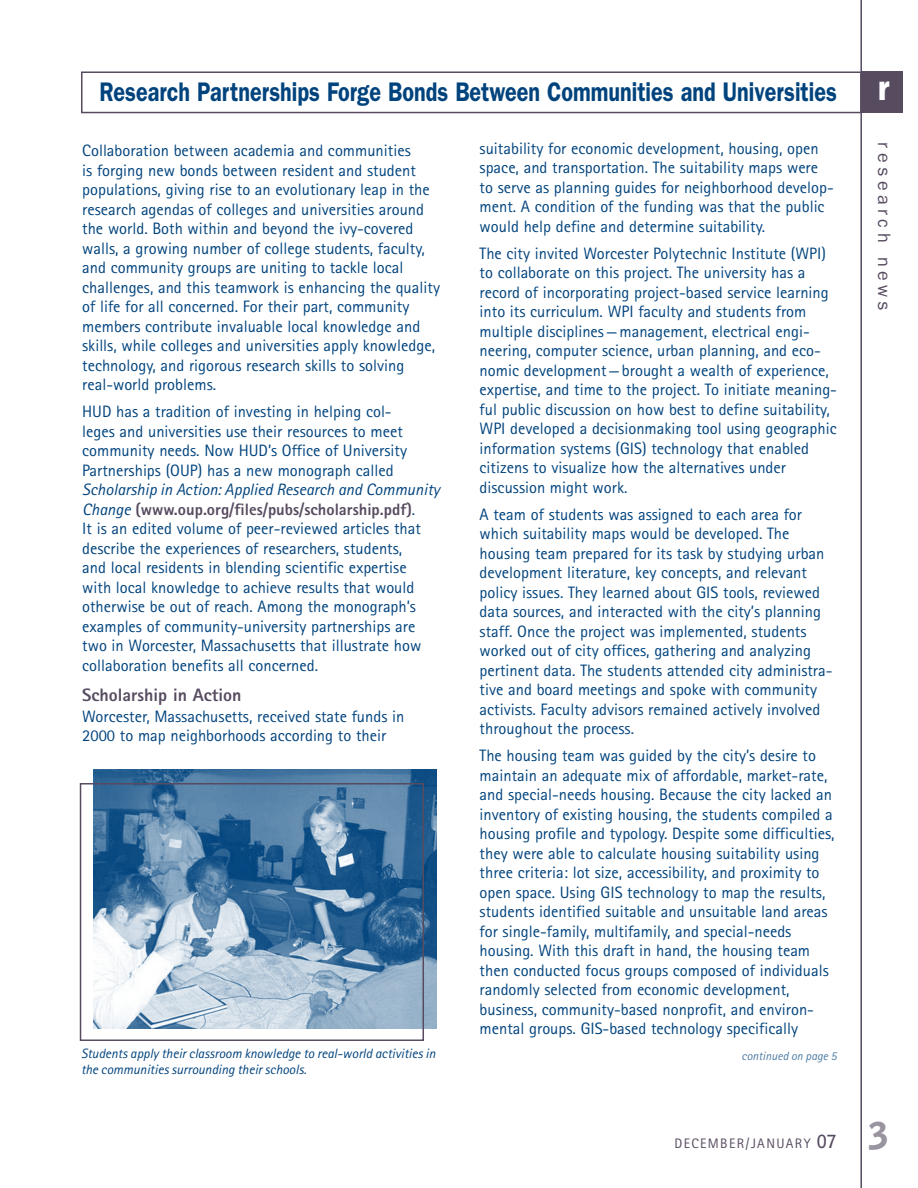
<style>
.page{position:relative;width:918px;height:1188px;background:#fff}
.page>*{position:absolute;margin:0;border:0;box-sizing:border-box;transform-origin:0 0}
.t1{font:600 36px "Franklin Gothic";color:#fff}
.article_head{font:600 27px "Franklin Gothic";color:#00437d;scale:.8 1}
.subhead_1{font:800 18px "Rotis Sans Serif";color:#574b60}
.t2{font:18px "Franklin Gothic";letter-spacing:.25em;color:#574b60}
.body_text{font:16.5px/19.5px "Rotis Sans Serif";color:#00437d}
.t3{font:13.8px "Rotis Sans Serif";letter-spacing:.1em;color:#574b60}
.t4{font:italic 13.5px "Rotis Sans Serif";color:#00437d}
.t5{font:italic 12px "Rotis Sans Serif";color:#4d7ba4}
.s1{font-style:italic}
.s2{font-weight:800;color:#574b60}
.s3{font-family:"Bell Gothic";font-weight:700;font-size:18px}
</style>
<div class="page">
<hr style="left:860px;top:0;width:2px;height:1188px;background:#574b60">
<div style="left:862px;top:71px;width:41px;height:42px;background:#574b60"></div>
<div style="left:81px;top:71px;width:781px;height:42px;border:2px solid #574b60"></div>
<img style="left:93px;top:770px;width:344px;height:258px">
<div style="left:80px;top:783px;width:344px;height:258px;border:2px solid #574b60"></div>
<p class="article_head" style="left:99px;top:75px;width:923px">Research Partnerships Forge Bonds Between Communities and Universities</p>
<p class="body_text" style="left:82px;top:141px;width:359px">Collaboration between academia and communities<br>is forging new bonds between resident and student populations, giving rise to an evolutionary leap in the research agendas of colleges and universities around the world. Both within and beyond the ivy-covered walls, a growing number of college students, faculty, and community groups are uniting to tackle local challenges, and this teamwork is enhancing the quality of life for all concerned. For their part, community members contribute invaluable local knowledge and skills, while colleges and universities apply knowledge, technology, and rigorous research skills to solving real-world problems.</p>
<p class="body_text" style="left:82px;top:402px;width:359px">HUD has a tradition of investing in helping col-<br>leges and universities use their resources to meet community needs. Now HUD’s Office of University Partnerships (OUP) has a new monograph called <span class="s1">Scholarship in Action: Applied Research and Community Change</span> <span class="s2">(www.oup.org/files/pubs/scholarship.pdf)</span>.<br>It is an edited volume of peer-reviewed articles that describe the experiences of researchers, students,<br>and local residents in blending scientific expertise<br>with local knowledge to achieve results that would otherwise be out of reach. Among the monograph’s examples of community-university partnerships are two in Worcester, Massachusetts that illustrate how collaboration benefits all concerned.</p>
<p class="subhead_1" style="left:82px;top:683px;width:161px">Scholarship in Action</p>
<p class="body_text" style="left:82px;top:706px;width:324px">Worcester, Massachusetts, received state funds in<br>2000 to map neighborhoods according to their</p>
<p class="body_text" style="left:480px;top:138px;width:356px">suitability for economic development, housing, open space, and transportation. The suitability maps were to serve as planning guides for neighborhood develop&shy;ment. A condition of the funding was that the public would help define and determine suitability.</p>
<p class="body_text" style="left:480px;top:243px;width:359px">The city invited Worcester Polytechnic Institute (WPI) to collaborate on this project. The university has a record of incorporating project-based service learning into its curriculum. WPI faculty and students from multiple disciplines—management, electrical engi&shy;neering, computer science, urban planning, and eco&shy;nomic development—brought a wealth of experience, expertise, and time to the project. To initiate meaning&shy;ful public discussion on how best to define suitability, WPI developed a decisionmaking tool using geographic information systems (GIS) technology that enabled citizens to visualize how the alternatives under discussion might work.</p>
<p class="body_text" style="left:480px;top:504px;width:354px">A team of students was assigned to each area for which suitability maps would be developed. The housing team prepared for its task by studying urban development literature, key concepts, and relevant policy issues. They learned about GIS tools, reviewed data sources, and interacted with the city’s planning staff. Once the project was implemented, students worked out of city offices, gathering and analyzing pertinent data. The students attended city administra&shy;tive and board meetings and spoke with community activists. Faculty advisors remained actively involved throughout the process.</p>
<p class="body_text" style="left:480px;top:746px;width:357px">The housing team was guided by the city’s desire to maintain an adequate mix of affordable, market-rate, and special-needs housing. Because the city lacked an inventory of existing housing, the students compiled a housing profile and typology. Despite some difficulties, they were able to calculate housing suitability using three criteria: lot size, accessibility, and proximity to open space. Using GIS technology to map the results, students identified suitable and unsuitable land areas for single-family, multifamily, and special-needs housing. With this draft in hand, the housing team then conducted focus groups composed of individuals randomly selected from economic development, business, community-based nonprofit, and environ&shy;mental groups. GIS-based technology specifically</p>
<p class="t4" style="left:81px;top:1045px;width:356px">Students apply their classroom knowledge to real-world activities in</p>
<p class="t5" style="left:742px;top:1049px;width:97px">continued on page 5</p>
<p class="t4" style="left:81px;top:1062px;width:227px">the communities surrounding their schools.</p>
<p class="t3" style="left:674px;top:1135px;width:164px">DECEMBER/JANUARY <span class="s3">07</span></p>
<h1 class="t1" style="left:877px;top:67px;width:14px">r</h1>
<p class="t2" style="left:895px;top:142px;width:170px;rotate:90deg">research news</p>
</div>
